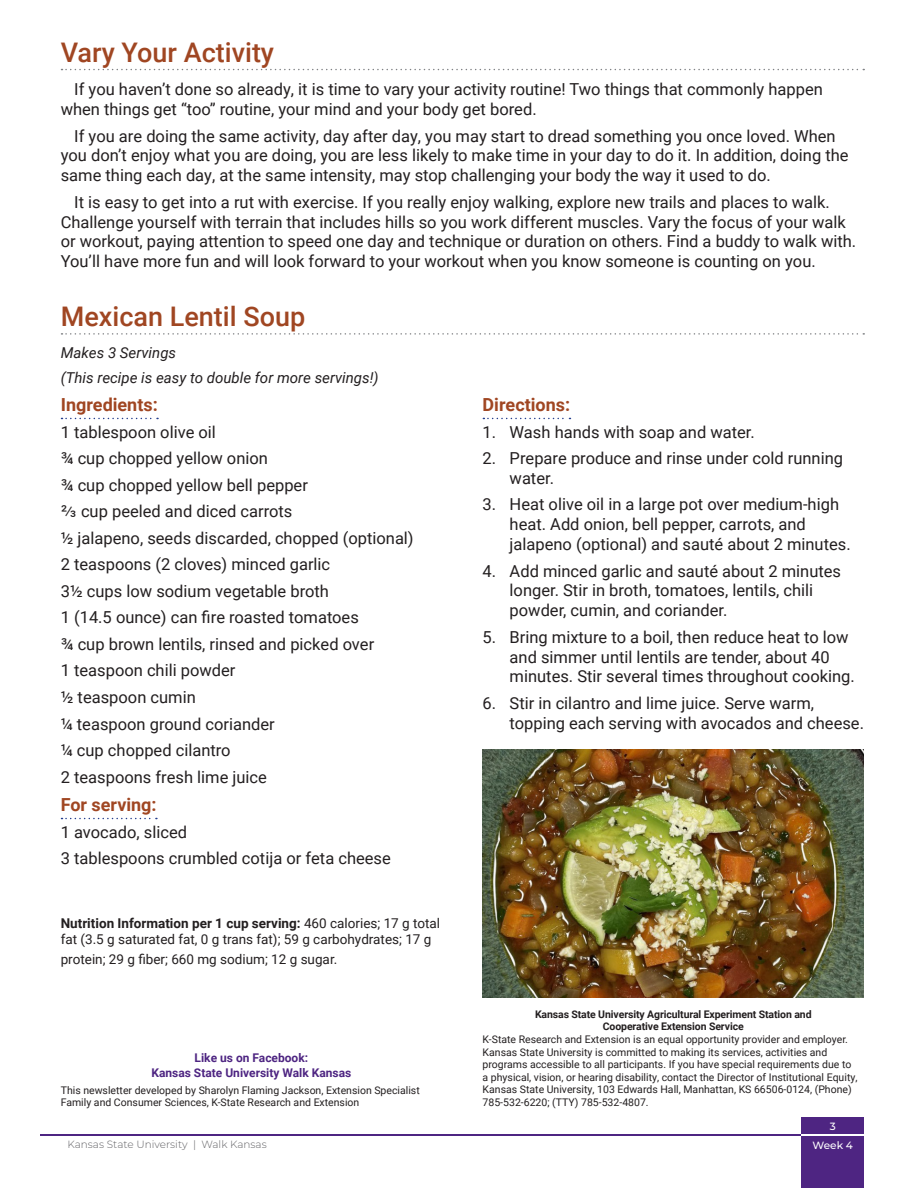
<style>
.page{position:relative;width:918px;height:1188px;background:#fff}
.page>*{position:absolute;margin:0;border:0;box-sizing:border-box;transform-origin:0 0}
.Headings{font:500 27px "Roboto";color:#a04622}
.Subhead{font:700 18px "Roboto";color:#a04622}
.Body{font:16.5px/19.8px "Roboto";color:#231f20}
.Recipe_Text{font:16.5px "Roboto";color:#231f20}
.Recipe_Text-2{font:italic 15px "Roboto";color:#231f20}
.Recipe_Text-3{font:13.5px/16.2px "Roboto";color:#231f20}
.Non-Disc_Stmnt{font:700 12px/14.4px "Roboto";color:#4e2582;text-align:center}
.Non-Disc_Stmnt-2{font:10.5px/12.6px "Roboto";color:#231f20}
.Non-Disc_Stmnt-3{font:700 10.5px/12.6px "Roboto";letter-spacing:-.01em;color:#231f20;text-align:center}
.t1{font:300 10.5px "Montserrat";color:#636366}
.t2{font:500 10.5px/19.4px "Montserrat";color:#fff;text-align:center}
.s1{font-weight:700}
</style>
<div class="page">
<hr style="left:40px;top:1134px;width:762px;height:1px;background:#4e2582">
<div style="left:802px;top:1117px;width:62px;height:71px;background:#4e2582"></div>
<hr style="left:802px;top:1134px;width:62px;height:1px;background:#fff">
<svg style="left:62px;top:69px;width:802px;height:1px"></svg>
<svg style="left:62px;top:333px;width:802px;height:2px"></svg>
<svg style="left:62px;top:418px;width:96px;height:1px"></svg>
<svg style="left:62px;top:818px;width:95px;height:1px"></svg>
<svg style="left:483px;top:418px;width:87px;height:1px"></svg>
<img style="left:483px;top:750px;width:381px;height:248px">
<h1 class="Headings" style="left:61px;top:34px;width:215px">Vary Your Activity</h1>
<p class="Body" style="left:61px;top:79px;width:764px;text-indent:14px">If you haven’t done so already, it is time to vary your activity routine! Two things that commonly happen when things get “too” routine, your mind and your body get bored.</p>
<p class="Body" style="left:61px;top:125px;width:789px;text-indent:14px">If you are doing the same activity, day after day, you may start to dread something you once loved. When you don’t enjoy what you are doing, you are less likely to make time in your day to do it. In addition, doing the same thing each day, at the same intensity, may stop challenging your body the way it used to do.</p>
<p class="Body" style="left:61px;top:191px;width:797px;text-indent:14px">It is easy to get into a rut with exercise. If you really enjoy walking, explore new trails and places to walk.<br>Challenge yourself with terrain that includes hills so you work different muscles. Vary the focus of your walk or workout, paying attention to speed one day and technique or duration on others. Find a buddy to walk with.<br>You’ll have more fun and will look forward to your workout when you know someone is counting on you.</p>
<h1 class="Headings" style="left:61px;top:298px;width:246px">Mexican Lentil Soup</h1>
<p class="Recipe_Text-2" style="left:61px;top:342px;width:117px">Makes 3 Servings</p>
<p class="Recipe_Text-2" style="left:61px;top:367px;width:319px">(This recipe is easy to double for more servings!)</p>
<h2 class="Subhead" style="left:61px;top:392px;width:99px">Ingredients:</h2>
<p class="Recipe_Text" style="left:61px;top:420px;width:157px">1 tablespoon olive oil</p>
<p class="Recipe_Text" style="left:61px;top:447px;width:209px">¾ cup chopped yellow onion</p>
<p class="Recipe_Text" style="left:61px;top:473px;width:249px">¾ cup chopped yellow bell pepper</p>
<p class="Recipe_Text" style="left:61px;top:500px;width:233px">⅔ cup peeled and diced carrots</p>
<p class="Recipe_Text" style="left:61px;top:526px;width:354px">½ jalapeno, seeds discarded, chopped (optional)</p>
<p class="Recipe_Text" style="left:61px;top:553px;width:271px">2 teaspoons (2 cloves) minced garlic</p>
<p class="Recipe_Text" style="left:61px;top:579px;width:270px">3½ cups low sodium vegetable broth</p>
<p class="Recipe_Text" style="left:61px;top:606px;width:300px">1 (14.5 ounce) can fire roasted tomatoes</p>
<p class="Recipe_Text" style="left:61px;top:632px;width:315px">¾ cup brown lentils, rinsed and picked over</p>
<p class="Recipe_Text" style="left:61px;top:659px;width:176px">1 teaspoon chili powder</p>
<p class="Recipe_Text" style="left:61px;top:686px;width:137px">½ teaspoon cumin</p>
<p class="Recipe_Text" style="left:61px;top:712px;width:216px">¼ teaspoon ground coriander</p>
<p class="Recipe_Text" style="left:61px;top:739px;width:171px">¼ cup chopped cilantro</p>
<p class="Recipe_Text" style="left:61px;top:765px;width:208px">2 teaspoons fresh lime juice</p>
<h2 class="Subhead" style="left:61px;top:792px;width:97px">For serving:</h2>
<p class="Recipe_Text" style="left:61px;top:820px;width:128px">1 avocado, sliced</p>
<p class="Recipe_Text" style="left:61px;top:847px;width:332px">3 tablespoons crumbled cotija or feta cheese</p>
<h2 class="Subhead" style="left:483px;top:392px;width:89px">Directions:</h2>
<p class="Body" style="left:483px;top:421px;width:274px">1. Wash hands with soap and water.</p>
<p class="Body" style="left:510px;top:448px;width:335px;text-indent:-27px">2. Prepare produce and rinse under cold running water.</p>
<p class="Body" style="left:510px;top:494px;width:343px;text-indent:-27px">3. Heat olive oil in a large pot over medium-high heat. Add onion, bell pepper, carrots, and jalapeno (optional) and sauté about 2 minutes.</p>
<p class="Body" style="left:510px;top:560px;width:333px;text-indent:-27px">4. Add minced garlic and sauté about 2 minutes longer. Stir in broth, tomatoes, lentils, chili powder, cumin, and coriander.</p>
<p class="Body" style="left:510px;top:626px;width:347px;text-indent:-27px">5. Bring mixture to a boil, then reduce heat to low and simmer until lentils are tender, about 40 minutes. Stir several times throughout cooking.</p>
<p class="Body" style="left:510px;top:692px;width:356px;text-indent:-27px">6. Stir in cilantro and lime juice. Serve warm, topping each serving with avocados and cheese.</p>
<p class="Recipe_Text-3" style="left:61px;top:914px;width:381px"><span class="s1">Nutrition Information per 1 cup serving:</span> 460 calories; 17 g total fat (3.5 g saturated fat, 0 g trans fat); 59 g carbohydrates; 17 g</p>
<p class="Recipe_Text-3" style="left:61px;top:950px;width:278px">protein; 29 g fiber; 660 mg sodium; 12 g sugar.</p>
<p class="Non-Disc_Stmnt" style="left:151px;top:1050px;width:201px">Like us on Facebook:<br>Kansas State University Walk Kansas</p>
<p class="Non-Disc_Stmnt-2" style="left:61px;top:1083px;width:361px">This newsletter developed by Sharolyn Flaming Jackson, Extension Specialist<br>Family and Consumer Sciences, K-State Research and Extension</p>
<p class="t1" style="left:68px;top:1138px;width:201px">Kansas State University | Walk Kansas</p>
<p class="Non-Disc_Stmnt-3" style="left:535px;top:1007px;width:278px">Kansas State University Agricultural Experiment Station and<br>Cooperative Extension Service</p>
<p class="Non-Disc_Stmnt-2" style="left:483px;top:1033px;width:367px">K-State Research and Extension is an equal opportunity provider and employer.</p>
<p class="Non-Disc_Stmnt-2" style="left:483px;top:1045px;width:376px">Kansas State University is committed to making its services, activities and programs accessible to all participants. If you have special requirements due to a physical, vision, or hearing disability, contact the Director of Institutional Equity, Kansas State University, 103 Edwards Hall, Manhattan, KS 66506-0124, (Phone)<br>785-532-6220; (TTY) 785-532-4807.</p>
<p class="t2" style="left:813px;top:1116px;width:42px">3<br>Week 4</p>
</div>
